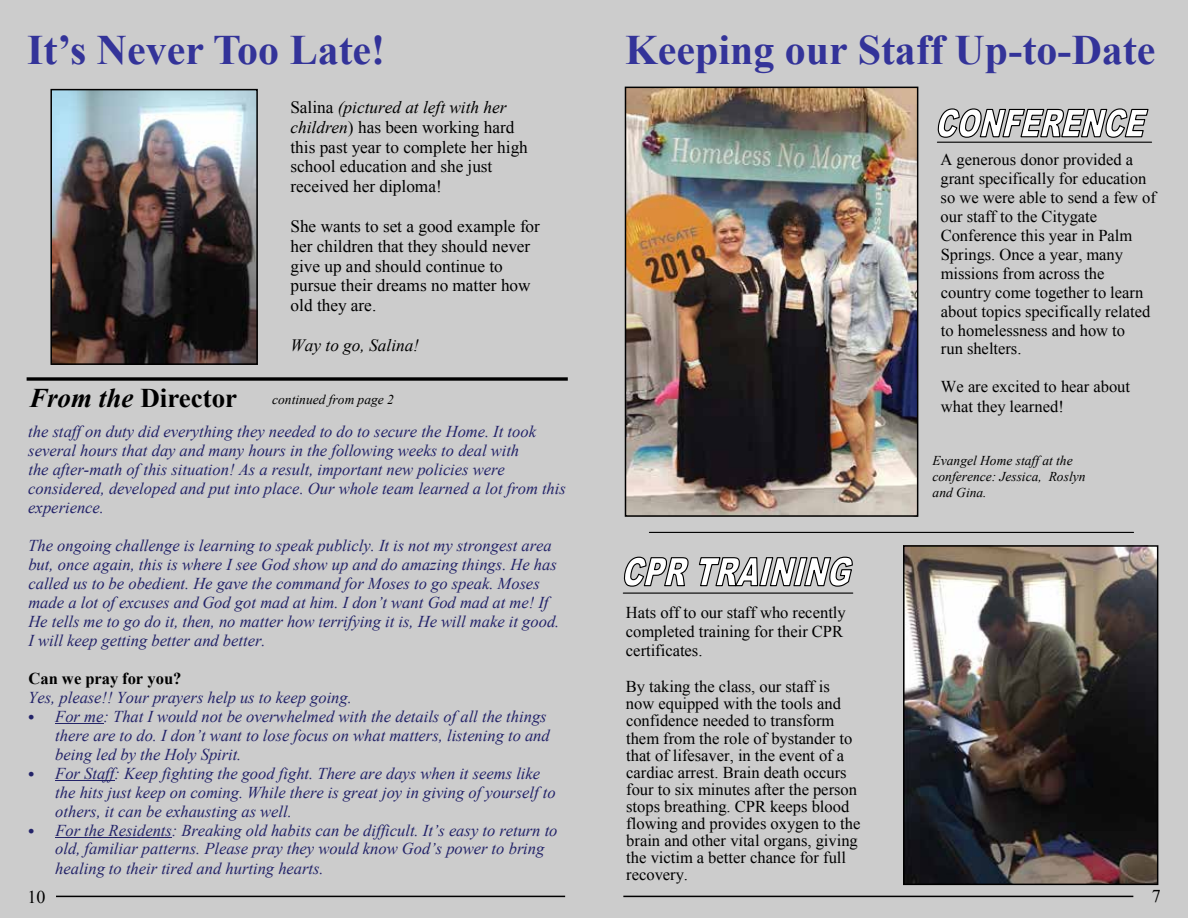
<style>
.page{position:relative;width:1188px;height:918px;background:#fff}
.page>*{position:absolute;margin:0;border:0;box-sizing:border-box;transform-origin:0 0}
.t1{font:700 42px "Times New Roman";color:#339}
.t2{font:700 27px "Times New Roman";color:#000}
.t3{font:22.5px "Myriad Pro";color:#232369}
.t4{font:18px "Times New Roman";color:#000}
.t5{font:17.25px/19.8px "Times New Roman";color:#000}
.t6{font:italic 17.25px "Times New Roman";color:#000}
.t7{font:italic 16.5px/19px "Times New Roman";color:#232369}
.t8{font:16.5px/17.1px "Times New Roman";color:#000}
.t9{font:700 16.5px "Times New Roman";color:#000}
.t10{font:italic 13.5px/15.6px "Times New Roman";color:#000}
.s1{font-style:italic}
</style>
<div class="page">
<div style="left:0;top:0;width:594px;height:918px;background:#ccc"></div>
<svg style="left:27px;top:377px;width:541px;height:4px;background:#1f1f1f"></svg>
<img style="left:53px;top:92px;width:202px;height:270px">
<div style="left:50px;top:89px;width:208px;height:276px;border:2px solid #000"></div>
<hr style="left:55px;top:724px;width:48px;height:1px;background:#232369">
<hr style="left:55px;top:780px;width:59px;height:1px;background:#232369">
<hr style="left:55px;top:837px;width:117px;height:1px;background:#232369">
<hr style="left:56px;top:896px;width:509px;height:1px;background:#000">
<div style="left:594px;top:0;width:594px;height:918px;background:#ccc"></div>
<img style="left:628px;top:90px;width:287px;height:424px">
<div style="left:625px;top:87px;width:293px;height:430px;border:2px solid #000"></div>
<hr style="left:649px;top:532px;width:485px;height:1px;background:#000">
<img style="left:906px;top:548px;width:249px;height:334px">
<div style="left:903px;top:545px;width:255px;height:340px;border:2px solid #000"></div>
<hr style="left:937px;top:142px;width:215px;height:1px;background:#000">
<hr style="left:623px;top:593px;width:230px;height:1px;background:#000">
<svg style="left:937px;top:108px;width:212px;height:30px"></svg>
<svg style="left:624px;top:556px;width:64px;height:31px"></svg>
<svg style="left:699px;top:556px;width:154px;height:31px"></svg>
<hr style="left:623px;top:896px;width:510px;height:1px;background:#000">
<h1 class="t1" style="left:27px;top:21px;width:359px">It’s Never Too Late!</h1>
<p class="t5" style="left:290px;top:97px;width:239px">Salina <span class="s1">(pictured at left with her children</span>) has been working hard this past year to complete her high school education and she just received her diploma!</p>
<p class="t5" style="left:290px;top:216px;width:251px">She wants to set a good example for her children that they should never give up and should continue to pursue their dreams no matter how old they are.</p>
<p class="t6" style="left:291px;top:333px;width:130px">Way to go, Salina!</p>
<h2 class="t2" style="left:29px;top:379px;width:210px"><span class="s1">From the</span> Director</h2>
<p class="t10" style="left:272px;top:391px;width:123px">continued from page 2</p>
<p class="t7" style="left:28px;top:422px;width:539px">the staff on duty did everything they needed to do to secure the Home. It took several hours that day and many hours in the following weeks to deal with<br>the after-math of this situation! As a result, important new policies were considered, developed and put into place. Our whole team learned a lot from this experience.</p>
<p class="t7" style="left:28px;top:535px;width:533px">The ongoing challenge is learning to speak publicly. It is not my strongest area but, once again, this is where I see God show up and do amazing things. He has called us to be obedient. He gave the command for Moses to go speak. Moses made a lot of excuses and God got mad at him. I don’t want God mad at me! If He tells me to go do it, then, no matter how terrifying it is, He will make it good.<br>I will keep getting better and better.</p>
<p class="t9" style="left:29px;top:667px;width:154px">Can we pray for you?</p>
<p class="t7" style="left:28px;top:687px;width:325px">Yes, please!! Your prayers help us to keep going.</p>
<h3 class="t3" style="left:28px;top:702px;width:8px">•</h3>
<p class="t7" style="left:55px;top:706px;width:504px">For me: That I would not be overwhelmed with the details of all the things there are to do. I don’t want to lose focus on what matters, listening to and being led by the Holy Spirit.<br>For Staff: Keep fighting the good fight. There are days when it seems like the hits just keep on coming. While there is great joy in giving of yourself to others, it can be exhausting as well.<br>For the Residents: Breaking old habits can be difficult. It’s easy to return to old, familiar patterns. Please pray they would know God’s power to bring healing to their tired and hurting hearts.</p>
<h3 class="t3" style="left:28px;top:759px;width:8px">•</h3>
<h3 class="t3" style="left:28px;top:816px;width:8px">•</h3>
<p class="t4" style="left:28px;top:885px;width:19px">10</p>
<h1 class="t1" style="left:625px;top:21px;width:532px">Keeping our Staff Up-to-Date</h1>
<p class="t8" style="left:941px;top:150px;width:217px;line-height:18.9px">A generous donor provided a grant specifically for education so we were able to send a few of our staff to the Citygate<br>Conference this year in Palm<br>Springs. Once a year, many missions from across the country come together to learn about topics specifically related to homelessness and how to<br>run shelters.</p>
<p class="t8" style="left:941px;top:377px;width:191px;line-height:19px">We are excited to hear about what they learned!</p>
<p class="t8" style="left:626px;top:603px;width:221px;line-height:19px">Hats off to our staff who recently completed training for their CPR certificates.</p>
<p class="t8" style="left:626px;top:678px;width:236px">By taking the class, our staff is now equipped with the tools and confidence needed to transform them from the role of bystander to that of lifesaver, in the event of a cardiac arrest. Brain death occurs four to six minutes after the person stops breathing. CPR keeps blood flowing and provides oxygen to the brain and other vital organs, giving the victim a better chance for full recovery.</p>
<p class="t10" style="left:932px;top:453px;width:155px">Evangel Home staff at the conference: Jessica, Roslyn and Gina.</p>
<p class="t4" style="left:1152px;top:884px;width:10px">7</p>
</div>
